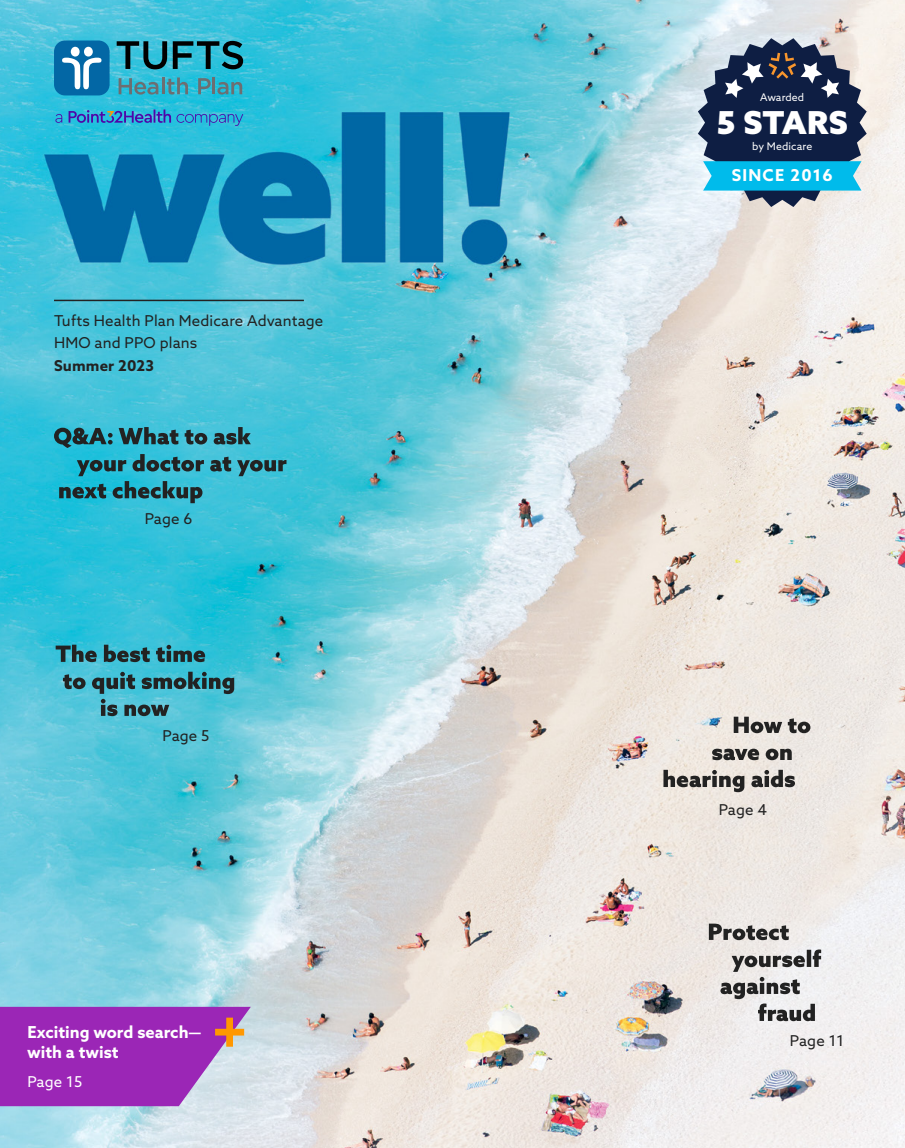
<style>
.page{position:relative;width:905px;height:1148px;background:#fff}
.page>*{position:absolute;margin:0;border:0;box-sizing:border-box;transform-origin:0 0}
.t1{font:900 31.65px "Azo Sans";letter-spacing:.01em;color:#fff}
.t2{font:700 16.5px/19.5px "Azo Sans";color:#fff}
.t3{font:700 16.35px "Azo Sans";letter-spacing:.075em;color:#fff}
.Body{font:15px/22.5px "Azo Sans";letter-spacing:.01em;color:#222}
.Body-2{font:15px "Azo Sans";letter-spacing:.01em;color:#fff}
.t4{font:10.5px "Azo Sans";letter-spacing:.01em;color:#fff}
.s1{font-weight:700}
</style>
<div class="page">
<img style="left:0;top:0;width:904px;height:1148px">
<svg style="left:698px;top:38px;width:168px;height:169px;background:#466d89"></svg>
<hr style="left:54px;top:300px;width:250px;height:1px;background:#222">
<svg style="left:117px;top:41px;width:50px;height:28px"></svg>
<svg style="left:173px;top:41px;width:70px;height:28px;background:#1f7585"></svg>
<svg style="left:119px;top:77px;width:69px;height:18px"></svg>
<svg style="left:198px;top:78px;width:13px;height:16px"></svg>
<hr style="left:212px;top:77px;width:3px;height:17px;background:#6d6e71">
<svg style="left:217px;top:82px;width:25px;height:13px"></svg>
<div style="left:54px;top:41px;width:56px;height:54px;background:#0367a5;border-radius:11px"></div>
<div style="left:84px;top:47px;width:9px;height:10px;background:#fff;border-radius:50%"></div>
<svg style="left:62px;top:58px;width:39px;height:31px"></svg>
<div style="left:71px;top:47px;width:9px;height:10px;background:#fff;border-radius:50%"></div>
<svg style="left:0;top:1006px;width:251px;height:100px;background:#a442ba"></svg>
<svg style="left:720px;top:949px;width:101px;height:72px"></svg>
<svg style="left:708px;top:923px;width:80px;height:17px"></svg>
<svg style="left:663px;top:769px;width:132px;height:23px;background:#a39e9a"></svg>
<svg style="left:712px;top:748px;width:79px;height:12px"></svg>
<svg style="left:733px;top:716px;width:77px;height:17px"></svg>
<svg style="left:59px;top:454px;width:227px;height:49px;background:#2e9bae"></svg>
<svg style="left:54px;top:427px;width:197px;height:21px;background:#318392"></svg>
<svg style="left:63px;top:671px;width:171px;height:45px;background:#439dac"></svg>
<svg style="left:56px;top:644px;width:149px;height:18px;background:#2f7c89"></svg>
<svg style="left:55px;top:109px;width:188px;height:17px;background:#329ad0"></svg>
<p class="Body" style="left:54px;top:309px;width:271px">Tufts Health Plan Medicare Advantage<br>HMO and PPO plans<br><span class="s1">Summer 2023</span></p>
<p class="Body" style="left:145px;top:507px;width:49px">Page 6</p>
<p class="Body" style="left:162px;top:724px;width:48px">Page 5</p>
<h2 class="t2" style="left:27px;top:1022px;width:176px">Exciting word search— with a twist</h2>
<p class="Body-2" style="left:27px;top:1071px;width:56px">Page 15</p>
<p class="t4" style="left:760px;top:90px;width:45px">Awarded</p>
<p class="t1" style="left:716px;top:102px;width:132px">5 STARS</p>
<p class="t3" style="left:731px;top:165px;width:103px">SINCE 2016</p>
<p class="t4" style="left:752px;top:139px;width:61px">by Medicare</p>
<p class="Body" style="left:718px;top:798px;width:50px">Page 4</p>
<p class="Body" style="left:790px;top:1029px;width:56px">Page 11</p>
</div>
